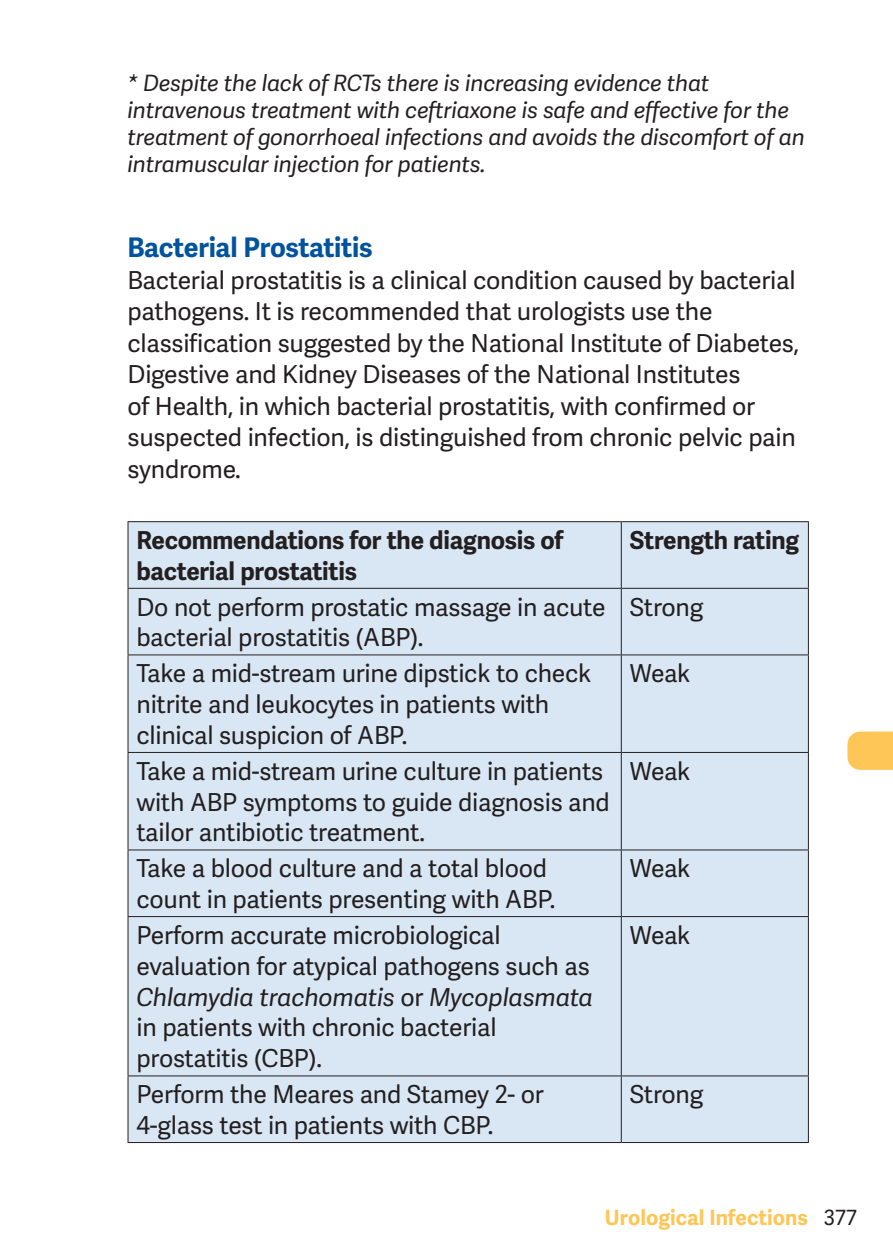
<style>
.page{position:relative;width:893px;height:1259px;background:#fff}
.page>*{position:absolute;margin:0;border:0;box-sizing:border-box;transform-origin:0 0}
.t1{font:700 27px "Adelle Sans";letter-spacing:-.01em;color:#01539e}
.t2{font:24.6px/30.9px "Adelle Sans";letter-spacing:-.01em;color:#231f20}
.t3{font:700 24.6px/30.9px "Adelle Sans";letter-spacing:-.01em;color:#231f20}
.t4{font:italic 22.5px/27px "Adelle Sans";letter-spacing:-.01em;color:#231f20}
.t5{font:700 21px "Adelle Sans";color:#fec657}
.s1{font-style:italic}
.s2{font-weight:400;color:#231f20}
</style>
<div class="page">
<svg style="left:847px;top:731px;width:46px;height:39px;background:#fec962"></svg>
<div style="left:129px;top:522px;width:679px;height:620px;background:#d9e7f4"></div>
<hr style="left:128px;top:521px;width:493px;height:1px;background:#231f20">
<hr style="left:127px;top:522px;width:2px;height:66px;background:#231f20">
<hr style="left:621px;top:521px;width:188px;height:1px;background:#231f20">
<hr style="left:808px;top:522px;width:1px;height:66px;background:#231f20">
<hr style="left:127px;top:589px;width:2px;height:65px;background:#231f20">
<hr style="left:808px;top:589px;width:1px;height:65px;background:#231f20">
<hr style="left:127px;top:655px;width:2px;height:97px;background:#231f20">
<hr style="left:808px;top:655px;width:1px;height:97px;background:#231f20">
<hr style="left:127px;top:753px;width:2px;height:96px;background:#231f20">
<hr style="left:808px;top:753px;width:1px;height:96px;background:#231f20">
<hr style="left:127px;top:850px;width:2px;height:66px;background:#231f20">
<hr style="left:808px;top:850px;width:1px;height:66px;background:#231f20">
<hr style="left:127px;top:917px;width:2px;height:158px;background:#231f20">
<hr style="left:808px;top:917px;width:1px;height:158px;background:#231f20">
<hr style="left:127px;top:1076px;width:2px;height:66px;background:#231f20">
<hr style="left:808px;top:1076px;width:1px;height:66px;background:#231f20">
<hr style="left:621px;top:522px;width:1px;height:66px;background:#231f20">
<hr style="left:128px;top:588px;width:493px;height:1px;background:#231f20">
<hr style="left:621px;top:588px;width:188px;height:1px;background:#231f20">
<hr style="left:621px;top:589px;width:1px;height:65px;background:#231f20">
<hr style="left:128px;top:654px;width:493px;height:1px;background:#231f20">
<hr style="left:621px;top:654px;width:188px;height:1px;background:#231f20">
<hr style="left:621px;top:655px;width:1px;height:97px;background:#231f20">
<hr style="left:128px;top:752px;width:493px;height:1px;background:#231f20">
<hr style="left:621px;top:752px;width:188px;height:1px;background:#231f20">
<hr style="left:621px;top:753px;width:1px;height:96px;background:#231f20">
<hr style="left:128px;top:849px;width:493px;height:1px;background:#231f20">
<hr style="left:621px;top:849px;width:188px;height:1px;background:#231f20">
<hr style="left:621px;top:850px;width:1px;height:66px;background:#231f20">
<hr style="left:128px;top:916px;width:493px;height:1px;background:#231f20">
<hr style="left:621px;top:916px;width:188px;height:1px;background:#231f20">
<hr style="left:621px;top:917px;width:1px;height:158px;background:#231f20">
<hr style="left:128px;top:1075px;width:493px;height:1px;background:#231f20">
<hr style="left:621px;top:1075px;width:188px;height:1px;background:#231f20">
<hr style="left:621px;top:1076px;width:1px;height:66px;background:#231f20">
<hr style="left:128px;top:1142px;width:493px;height:1px;background:#231f20">
<hr style="left:621px;top:1142px;width:188px;height:1px;background:#231f20">
<p class="t4" style="left:128px;top:70px;width:679px">* Despite the lack of RCTs there is increasing evidence that intravenous treatment with ceftriaxone is safe and effective for the treatment of gonorrhoeal infections and avoids the discomfort of an intramuscular injection for patients.</p>
<p class="t1" style="left:128px;top:231px;width:247px">Bacterial Prostatitis</p>
<p class="t2" style="left:128px;top:265px;width:673px">Bacterial prostatitis is a clinical condition caused by bacterial pathogens. It is recommended that urologists use the classification suggested by the National Institute of Diabetes, Digestive and Kidney Diseases of the National Institutes<br>of Health, in which bacterial prostatitis, with confirmed or suspected infection, is distinguished from chronic pelvic pain syndrome.</p>
<p class="t3" style="left:137px;top:525px;width:428px">Recommendations for the diagnosis of bacterial prostatitis</p>
<p class="t3" style="left:630px;top:525px;width:171px">Strength rating</p>
<p class="t2" style="left:137px;top:592px;width:471px">Do not perform prostatic massage in acute bacterial prostatitis (ABP).</p>
<p class="t2" style="left:630px;top:592px;width:75px">Strong</p>
<p class="t2" style="left:137px;top:659px;width:456px">Take a mid-stream urine dipstick to check nitrite and leukocytes in patients with clinical suspicion of ABP.</p>
<p class="t2" style="left:630px;top:659px;width:62px">Weak</p>
<p class="t2" style="left:137px;top:756px;width:475px">Take a mid-stream urine culture in patients with ABP symptoms to guide diagnosis and tailor antibiotic treatment.</p>
<p class="t2" style="left:630px;top:756px;width:62px">Weak</p>
<p class="t2" style="left:137px;top:853px;width:420px">Take a blood culture and a total blood count in patients presenting with ABP.</p>
<p class="t2" style="left:630px;top:853px;width:62px">Weak</p>
<p class="t2" style="left:137px;top:920px;width:458px">Perform accurate microbiological evaluation for atypical pathogens such as <span class="s1">Chlamydia trachomatis</span> or <span class="s1">Mycoplasmata </span>in patients with chronic bacterial prostatitis (CBP).</p>
<p class="t2" style="left:630px;top:920px;width:62px">Weak</p>
<p class="t2" style="left:137px;top:1079px;width:409px">Perform the Meares and Stamey 2- or<br>4-glass test in patients with CBP.</p>
<p class="t2" style="left:630px;top:1079px;width:75px">Strong</p>
<p class="t5" style="left:605px;top:1204px;width:253px">Urological Infections <span class="s2">377</span></p>
</div>
